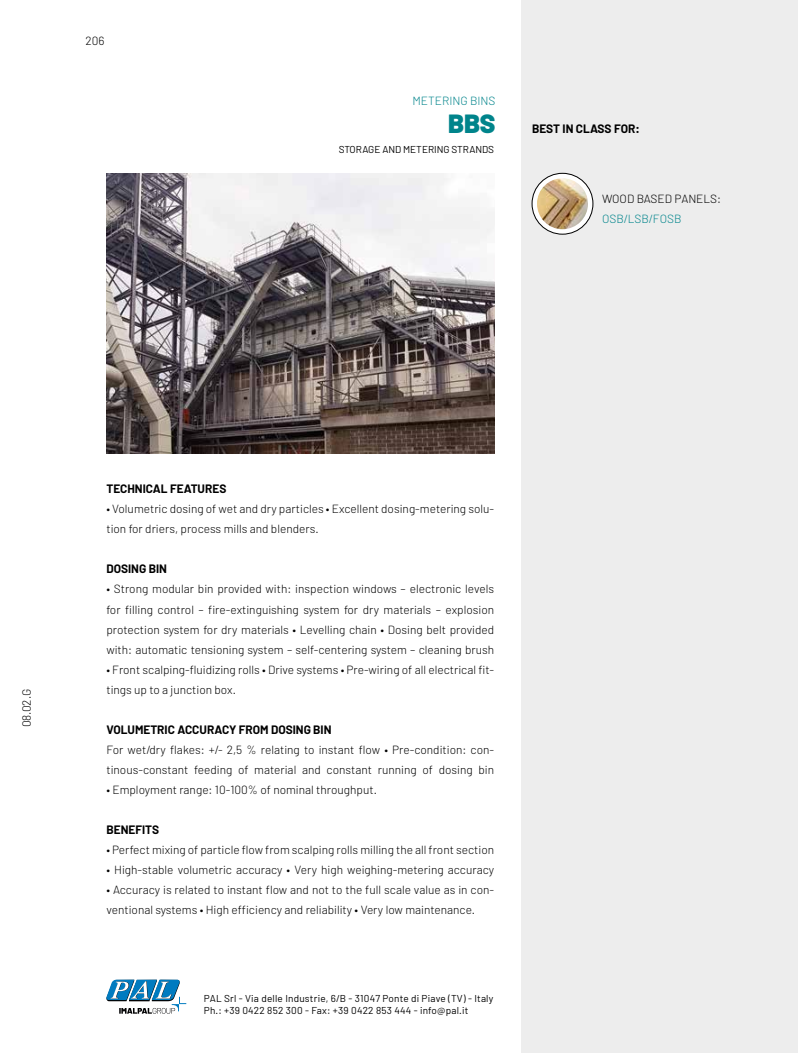
<style>
.page{position:relative;width:798px;height:1053px;background:#fff}
.page>*{position:absolute;margin:0;border:0;box-sizing:border-box;transform-origin:0 0}
.t1{font:900 26.25px "Barlow";color:#00848b}
.t2{font:300 11.88px/20px "Barlow";color:#000}
.t3{font:700 11.88px "Barlow";color:#000}
.t4{font:300 11.88px "Barlow";color:#00848b}
.t5{font:10px/12px "Barlow";letter-spacing:.02em;color:#000}
.t6{font:10px "Barlow";color:#000}
</style>
<div class="page">
<div style="left:521px;top:0;width:276px;height:1052px;background:#ededed"></div>
<img style="left:106px;top:173px;width:388px;height:280px">
<svg style="left:532px;top:173px;width:60px;height:61px"></svg>
<div style="left:531px;top:173px;width:61px;height:61px;border:1px solid #000;border-radius:50%"></div>
<img style="left:536px;top:178px;width:51px;height:51px;border-radius:25px">
<svg style="left:106px;top:979px;width:80px;height:34px"></svg>
<p class="t2" style="left:85px;top:30px;width:21px">206</p>
<p class="t4" style="left:412px;top:93px;width:84px">METERING BINS</p>
<h1 class="t1" style="left:448px;top:107px;width:49px">BBS</h1>
<p class="t6" style="left:338px;top:143px;width:157px">STORAGE AND METERING STRANDS</p>
<p class="t3" style="left:531px;top:122px;width:109px">BEST IN CLASS FOR:</p>
<p class="t2" style="left:601px;top:188px;width:120px">WOOD BASED PANELS:</p>
<p class="t4" style="left:601px;top:211px;width:81px">OSB/LSB/FOSB</p>
<p class="t2" style="left:16px;top:727px;width:40px;rotate:-90deg">08.02.G</p>
<p class="t3" style="left:106px;top:482px;width:121px">TECHNICAL FEATURES</p>
<p class="t2" style="left:106px;top:499px;width:389px">• Volumetric dosing of wet and dry particles • Excellent dosing-metering solu&shy;tion for driers, process mills and blenders.</p>
<p class="t3" style="left:106px;top:561px;width:62px">DOSING BIN</p>
<p class="t2" style="left:106px;top:579px;width:389px;text-align:justify">• Strong modular bin provided with: inspection windows – electronic levels for filling control – fire-extinguishing system for dry materials – explosion protection system for dry materials • Levelling chain • Dosing belt provided with: automatic tensioning system – self-centering system – cleaning brush</p>
<p class="t2" style="left:106px;top:659px;width:389px">• Front scalping-fluidizing rolls • Drive systems • Pre-wiring of all electrical fit&shy;tings up to a junction box.</p>
<p class="t3" style="left:106px;top:721px;width:226px">VOLUMETRIC ACCURACY FROM DOSING BIN</p>
<p class="t2" style="left:106px;top:739px;width:389px">For wet/dry flakes: +/- 2,5 % relating to instant flow • Pre-condition: con&shy;tinous-constant feeding of material and constant running of dosing bin</p>
<p class="t2" style="left:106px;top:779px;width:272px">• Employment range: 10-100% of nominal throughput.</p>
<p class="t3" style="left:106px;top:821px;width:54px">BENEFITS</p>
<p class="t2" style="left:106px;top:839px;width:389px">• Perfect mixing of particle flow from scalping rolls milling the all front section</p>
<p class="t2" style="left:106px;top:859px;width:389px">• High-stable volumetric accuracy • Very high weighing-metering accuracy</p>
<p class="t2" style="left:106px;top:879px;width:389px">• Accuracy is related to instant flow and not to the full scale value as in con&shy;ventional systems • High efficiency and reliability • Very low maintenance.</p>
<p class="t5" style="left:204px;top:991px;width:291px">PAL Srl - Via delle Industrie, 6/B - 31047 Ponte di Piave (TV) - Italy<br>Ph.: +39 0422 852 300 - Fax: +39 0422 853 444 - info@pal.it</p>
</div>
